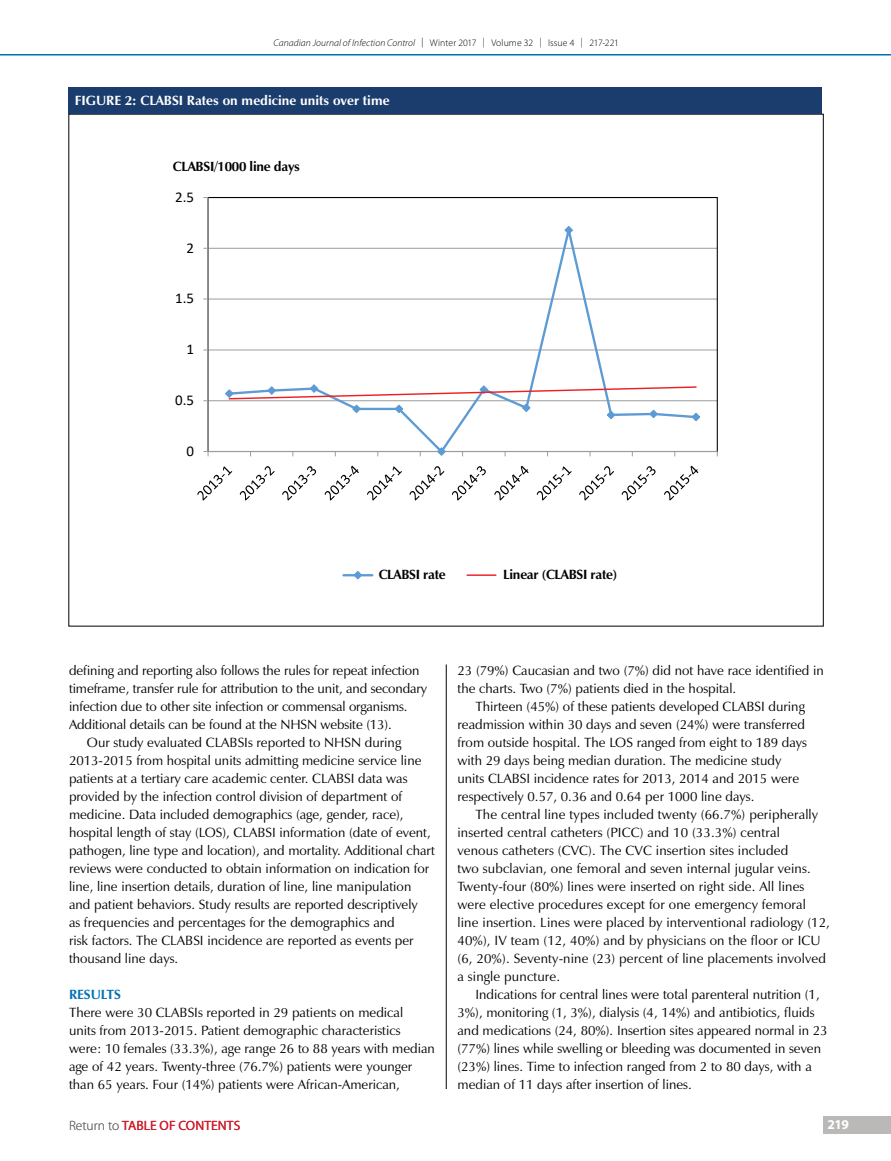
<style>
.page{position:relative;width:891px;height:1161px;background:#fff}
.page>*{position:absolute;margin:0;border:0;box-sizing:border-box;transform-origin:0 0}
.t1{font:15px "Calibri";color:#000}
.t2{font:13.5px/18px "Zapf Humanist 601 BT";color:#000}
.t3{font:700 13.5px "Zapf Humanist 601 BT";letter-spacing:-.02em;color:#000}
.t4{font:700 13.5px "Zapf Humanist 601 BT";color:#fff}
.t5{font:13.5px "Myriad Pro";letter-spacing:.01em;color:#d0202e}
.t6{font:700 13.5px "Zapf Humanist 601 BT";color:#0071b6}
.t7{font:700 13.5px "Myriad Pro";color:#fff}
.t8{font:300 9.75px "Myriad Pro";letter-spacing:.005em;color:#000}
.s1{font-style:italic}
.s2{font-weight:300;color:#6d6e71}
</style>
<div class="page">
<hr style="left:0;top:54px;width:891px;height:2px;background:#0071b6">
<hr style="left:446px;top:664px;width:1px;height:425px;background:#000">
<hr style="left:208px;top:400px;width:509px;height:1px;background:#9d9d9d">
<hr style="left:208px;top:350px;width:509px;height:1px;background:#9d9d9d">
<hr style="left:208px;top:299px;width:509px;height:1px;background:#9d9d9d">
<hr style="left:208px;top:248px;width:509px;height:1px;background:#9d9d9d">
<hr style="left:208px;top:198px;width:1px;height:254px;background:#9d9d9d">
<hr style="left:208px;top:451px;width:509px;height:1px;background:#9d9d9d">
<svg style="left:203px;top:451px;width:6px;height:5px"></svg>
<svg style="left:227px;top:235px;width:471px;height:218px"></svg>
<svg style="left:437px;top:447px;width:9px;height:9px"></svg>
<svg style="left:564px;top:226px;width:9px;height:9px"></svg>
<svg style="left:224px;top:384px;width:477px;height:38px"></svg>
<svg style="left:197px;top:466px;width:35px;height:35px"></svg>
<svg style="left:240px;top:466px;width:35px;height:35px"></svg>
<svg style="left:282px;top:466px;width:34px;height:35px"></svg>
<svg style="left:325px;top:466px;width:34px;height:35px"></svg>
<svg style="left:367px;top:466px;width:35px;height:35px"></svg>
<svg style="left:410px;top:466px;width:34px;height:35px"></svg>
<svg style="left:452px;top:466px;width:34px;height:35px"></svg>
<svg style="left:494px;top:466px;width:35px;height:35px"></svg>
<svg style="left:537px;top:466px;width:35px;height:35px"></svg>
<svg style="left:579px;top:466px;width:35px;height:35px"></svg>
<svg style="left:622px;top:466px;width:34px;height:35px"></svg>
<svg style="left:664px;top:466px;width:34px;height:35px"></svg>
<hr style="left:344px;top:574px;width:28px;height:2px;background:#5c9bd4">
<svg style="left:353px;top:571px;width:10px;height:9px"></svg>
<hr style="left:467px;top:574px;width:29px;height:2px;background:#ed1f24">
<div style="left:69px;top:87px;width:753px;height:27px;background:#1b3d6d"></div>
<div style="left:824px;top:1116px;width:67px;height:18px;background:#bbb8b8"></div>
<p class="t8" style="left:274px;top:37px;width:347px"><span class="s1">Canadian Journal of Infection Control</span> | Winter 2017 | Volume 32 | Issue 4 | 217-221</p>
<p class="t4" style="left:75px;top:92px;width:316px">FIGURE 2: CLABSI Rates on medicine units over time</p>
<p class="t1" style="left:163px;top:159px;width:137px">CLABSI/1000 line days</p>
<p class="t3" style="left:173px;top:158px;width:129px">CLABSI/1000 line days</p>
<p class="t1" style="left:175px;top:190px;width:20px">2.5</p>
<p class="t1" style="left:187px;top:241px;width:9px">2</p>
<p class="t1" style="left:175px;top:292px;width:20px">1.5</p>
<p class="t1" style="left:187px;top:343px;width:9px">1</p>
<p class="t1" style="left:175px;top:394px;width:20px">0.5</p>
<p class="t1" style="left:187px;top:445px;width:9px">0</p>
<p class="t1" style="left:375px;top:568px;width:72px">CLABSI rate</p>
<p class="t1" style="left:499px;top:568px;width:122px">Linear (CLABSI rate)</p>
<p class="t3" style="left:379px;top:566px;width:69px">CLABSI rate</p>
<p class="t3" style="left:503px;top:566px;width:115px">Linear (CLABSI rate)</p>
<p class="t2" style="left:69px;top:661px;width:352px">defining and reporting also follows the rules for repeat infection</p>
<p class="t2" style="left:69px;top:679px;width:360px">timeframe, transfer rule for attribution to the unit, and secondary</p>
<p class="t2" style="left:69px;top:697px;width:340px">infection due to other site infection or commensal organisms.</p>
<p class="t2" style="left:69px;top:715px;width:324px">Additional details can be found at the NHSN website (13).</p>
<p class="t2" style="left:87px;top:733px;width:316px">Our study evaluated CLABSIs reported to NHSN during</p>
<p class="t2" style="left:69px;top:751px;width:354px">2013-2015 from hospital units admitting medicine service line</p>
<p class="t2" style="left:69px;top:769px;width:340px">patients at a tertiary care academic center. CLABSI data was</p>
<p class="t2" style="left:69px;top:787px;width:335px">provided by the infection control division of department of</p>
<p class="t2" style="left:69px;top:805px;width:336px">medicine. Data included demographics (age, gender, race),</p>
<p class="t2" style="left:69px;top:823px;width:363px">hospital length of stay (LOS), CLABSI information (date of event,</p>
<p class="t2" style="left:69px;top:841px;width:367px">pathogen, line type and location), and mortality. Additional chart</p>
<p class="t2" style="left:69px;top:859px;width:362px">reviews were conducted to obtain information on indication for</p>
<p class="t2" style="left:69px;top:877px;width:344px">line, line insertion details, duration of line, line manipulation</p>
<p class="t2" style="left:69px;top:895px;width:350px">and patient behaviors. Study results are reported descriptively</p>
<p class="t2" style="left:69px;top:913px;width:327px">as frequencies and percentages for the demographics and</p>
<p class="t2" style="left:69px;top:931px;width:346px">risk factors. The CLABSI incidence are reported as events per</p>
<p class="t2" style="left:69px;top:949px;width:111px">thousand line days.</p>
<p class="t6" style="left:69px;top:986px;width:53px">RESULTS</p>
<p class="t2" style="left:69px;top:1003px;width:368px">There were 30 CLABSIs reported in 29 patients on medical<br>units from 2013-2015. Patient demographic characteristics were: 10 females (33.3%), age range 26 to 88 years with median age of 42 years. Twenty-three (76.7%) patients were younger than 65 years. Four (14%) patients were African-American,</p>
<p class="t5" style="left:69px;top:1117px;width:173px"><span class="s2">Return to</span> TABLE OF CONTENTS</p>
<p class="t2" style="left:458px;top:661px;width:368px">23 (79%) Caucasian and two (7%) did not have race identified in the charts. Two (7%) patients died in the hospital.</p>
<p class="t2" style="left:458px;top:697px;width:351px;text-indent:18px">Thirteen (45%) of these patients developed CLABSI during readmission within 30 days and seven (24%) were transferred from outside hospital. The LOS ranged from eight to 189 days with 29 days being median duration. The medicine study units CLABSI incidence rates for 2013, 2014 and 2015 were respectively 0.57, 0.36 and 0.64 per 1000 line days.</p>
<p class="t2" style="left:458px;top:805px;width:374px;text-indent:18px">The central line types included twenty (66.7%) peripherally inserted central catheters (PICC) and 10 (33.3%) central<br>venous catheters (CVC). The CVC insertion sites included<br>two subclavian, one femoral and seven internal jugular veins.<br>Twenty-four (80%) lines were inserted on right side. All lines were elective procedures except for one emergency femoral line insertion. Lines were placed by interventional radiology (12, 40%), IV team (12, 40%) and by physicians on the floor or ICU (6, 20%). Seventy-nine (23) percent of line placements involved a single puncture.</p>
<p class="t2" style="left:458px;top:985px;width:372px;text-indent:18px">Indications for central lines were total parenteral nutrition (1, 3%), monitoring (1, 3%), dialysis (4, 14%) and antibiotics, fluids and medications (24, 80%). Insertion sites appeared normal in 23 (77%) lines while swelling or bleeding was documented in seven (23%) lines. Time to infection ranged from 2 to 80 days, with a median of 11 days after insertion of lines.</p>
<p class="t7" style="left:827px;top:1116px;width:23px">219</p>
</div>
